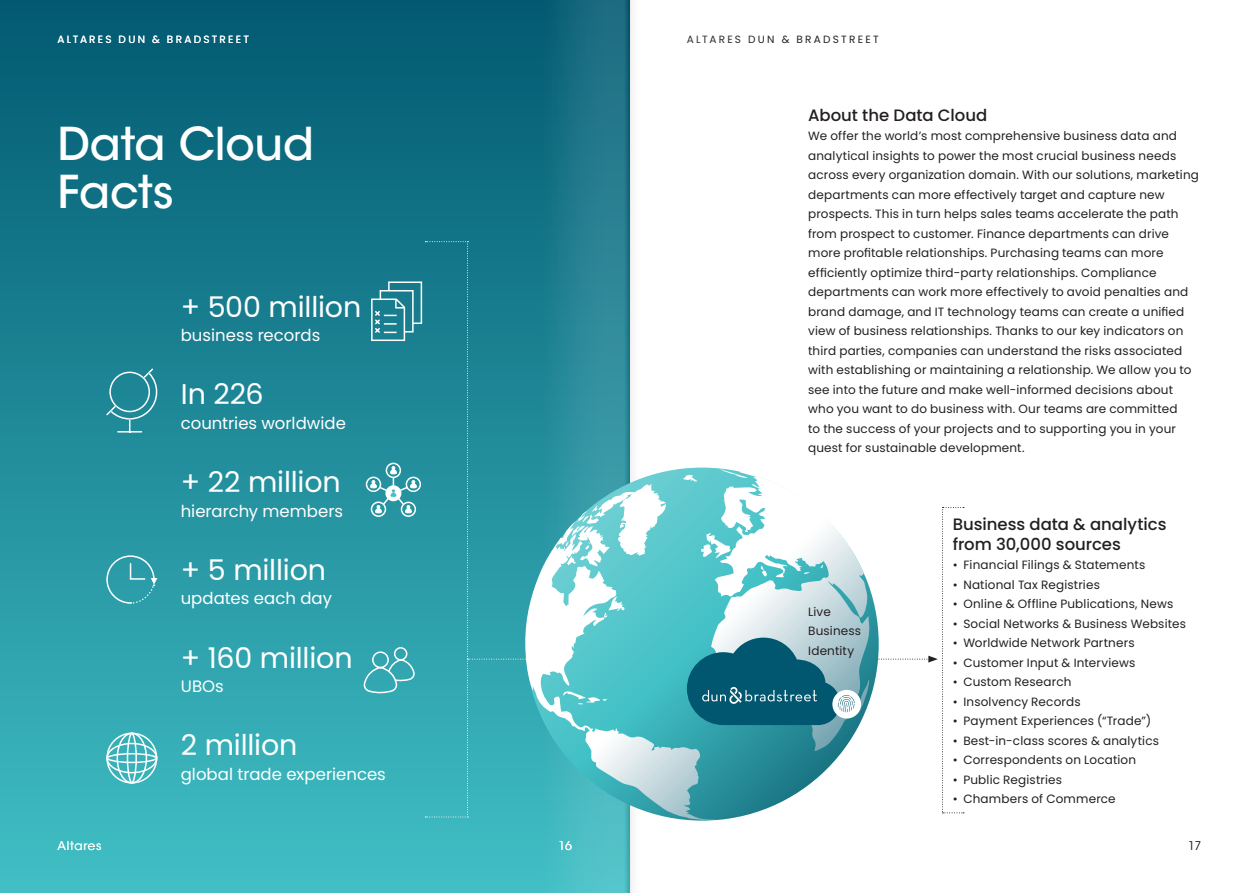
<style>
.page{position:relative;width:1259px;height:893px;background:#fff}
.page>*{position:absolute;margin:0;border:0;box-sizing:border-box;transform-origin:0 0}
.Title_30_32_5_med{font:500 45px/48.8px "ITC Avant Garde Std";letter-spacing:-.005em;color:#fff}
.Head_17_21_reg{font:28.5px "Poppins";letter-spacing:-.005em;color:#fff}
.Text_8_13_reg{font:16.5px "Poppins";color:#fff}
.Head_11_13_med{font:500 16.5px/19.5px "Poppins";color:#231f20}
.Text_8_13_reg-2{font:12px/19.5px "Poppins";letter-spacing:.015em;color:#231f20}
.t1{font:12px "ITC Avant Garde Std";letter-spacing:.065em;color:#fff}
.t2{font:12px "ITC Avant Garde Std";color:#231f20}
.t3{font:10.5px "Poppins";letter-spacing:.21em;color:#231f20}
.Navi_caps_7_7_5_reg{font:10.5px "Poppins";letter-spacing:.21em;color:#fff}
</style>
<div class="page">
<div style="left:0;top:0;width:629px;height:893px;background:linear-gradient(to bottom,#015971,#42c0c5)"></div>
<div style="left:106px;top:732px;width:51px;height:52px;border:2px solid #fff;border-radius:50%"></div>
<div style="left:117px;top:732px;width:30px;height:52px;border:2px solid #fff;border-radius:50%"></div>
<div style="left:127px;top:733px;width:10px;height:50px;border:2px solid #fff;border-radius:50%"></div>
<div style="left:106px;top:743px;width:51px;height:30px;border:2px solid #fff;border-radius:50%"></div>
<div style="left:106px;top:753px;width:51px;height:10px;border:2px solid #fff;border-radius:50%"></div>
<svg style="left:106px;top:555px;width:53px;height:49px;background:#3fa5b0"></svg>
<svg style="left:363px;top:241px;width:111px;height:577px;background:#2d99a5"></svg>
<svg style="left:106px;top:368px;width:54px;height:65px;background:#3794a2"></svg>
<img style="left:474px;top:0;width:250px;height:893px">
<svg style="left:525px;top:469px;width:265px;height:351px;background:#4cafb8"></svg>
<svg style="left:525px;top:468px;width:353px;height:352px"></svg>
<svg style="left:630px;top:507px;width:334px;height:306px"></svg>
<p class="Navi_caps_7_7_5_reg" style="left:57px;top:33px;width:193px">ALTARES DUN &amp; BRADSTREET</p>
<p class="Title_30_32_5_med" style="left:57px;top:119px;width:258px">Data Cloud<br>Facts</p>
<p class="Head_17_21_reg" style="left:181px;top:290px;width:182px">+ 500 million</p>
<p class="Text_8_13_reg" style="left:181px;top:326px;width:141px">business records</p>
<p class="Head_17_21_reg" style="left:181px;top:378px;width:84px">In 226</p>
<p class="Text_8_13_reg" style="left:181px;top:413px;width:167px">countries worldwide</p>
<p class="Head_17_21_reg" style="left:181px;top:466px;width:161px">+ 22 million</p>
<p class="Text_8_13_reg" style="left:181px;top:501px;width:164px">hierarchy members</p>
<p class="Head_17_21_reg" style="left:181px;top:553px;width:147px">+ 5 million</p>
<p class="Text_8_13_reg" style="left:181px;top:589px;width:153px">updates each day</p>
<p class="Head_17_21_reg" style="left:181px;top:641px;width:173px">+ 160 million</p>
<p class="Text_8_13_reg" style="left:181px;top:677px;width:45px">UBOs</p>
<p class="Head_17_21_reg" style="left:181px;top:729px;width:118px">2 million</p>
<p class="Text_8_13_reg" style="left:181px;top:764px;width:207px">global trade experiences</p>
<p class="t1" style="left:57px;top:839px;width:46px">Altares</p>
<p class="t1" style="left:558px;top:839px;width:15px">16</p>
<p class="t3" style="left:687px;top:33px;width:193px">ALTARES DUN &amp; BRADSTREET</p>
<p class="Head_11_13_med" style="left:808px;top:105px;width:181px">About the Data Cloud</p>
<p class="Text_8_13_reg-2" style="left:808px;top:126px;width:392px">We offer the world’s most comprehensive business data and analytical insights to power the most crucial business needs across every organization domain. With our solutions, marketing departments can more effectively target and capture new prospects. This in turn helps sales teams accelerate the path from prospect to customer. Finance departments can drive more profitable relationships. Purchasing teams can more efficiently optimize third-party relationships. Compliance departments can work more effectively to avoid penalties and brand damage, and IT technology teams can create a unified view of business relationships. Thanks to our key indicators on third parties, companies can understand the risks associated with establishing or maintaining a relationship. We allow you to see into the future and make well-informed decisions about who you want to do business with. Our teams are committed<br>to the success of your projects and to supporting you in your quest for sustainable development.</p>
<p class="Text_8_13_reg-2" style="left:808px;top:602px;width:55px">Live<br>Business<br>Identity</p>
<p class="Head_11_13_med" style="left:952px;top:515px;width:215px">Business data &amp; analytics from 30,000 sources</p>
<p class="Text_8_13_reg-2" style="left:952px;top:555px;width:194px">• Financial Filings &amp; Statements</p>
<p class="Text_8_13_reg-2" style="left:952px;top:575px;width:149px">• National Tax Registries</p>
<p class="Text_8_13_reg-2" style="left:952px;top:594px;width:222px">• Online &amp; Offline Publications, News</p>
<p class="Text_8_13_reg-2" style="left:952px;top:614px;width:235px">• Social Networks &amp; Business Websites</p>
<p class="Text_8_13_reg-2" style="left:952px;top:633px;width:183px">• Worldwide Network Partners</p>
<p class="Text_8_13_reg-2" style="left:952px;top:653px;width:184px">• Customer Input &amp; Interviews</p>
<p class="Text_8_13_reg-2" style="left:952px;top:672px;width:120px">• Custom Research</p>
<p class="Text_8_13_reg-2" style="left:952px;top:692px;width:129px">• Insolvency Records</p>
<p class="Text_8_13_reg-2" style="left:952px;top:711px;width:200px">• Payment Experiences (“Trade”)</p>
<p class="Text_8_13_reg-2" style="left:952px;top:731px;width:208px">• Best-in-class scores &amp; analytics</p>
<p class="Text_8_13_reg-2" style="left:952px;top:750px;width:185px">• Correspondents on Location</p>
<p class="Text_8_13_reg-2" style="left:952px;top:770px;width:111px">• Public Registries</p>
<p class="Text_8_13_reg-2" style="left:952px;top:789px;width:164px">• Chambers of Commerce</p>
<p class="t2" style="left:1188px;top:839px;width:15px">17</p>
</div>
